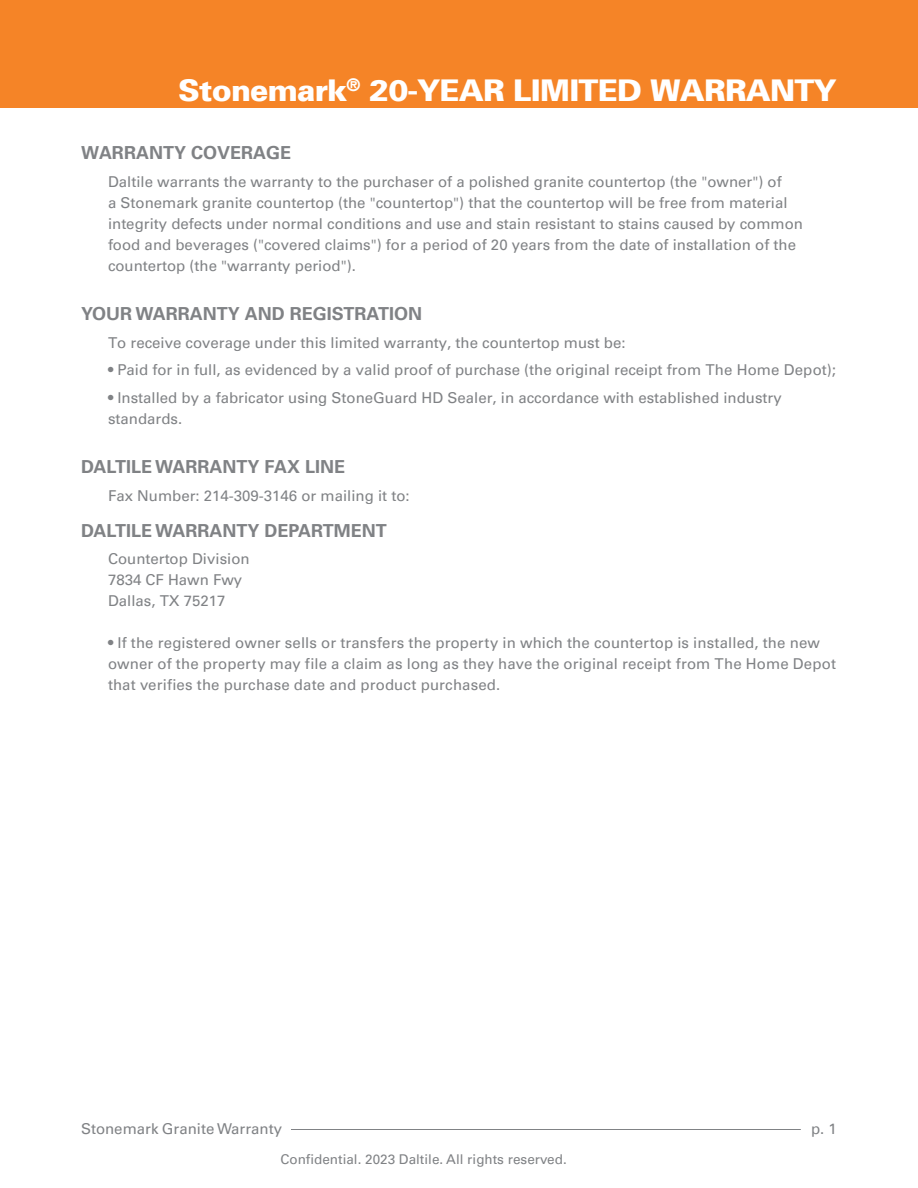
<style>
.page{position:relative;width:918px;height:1188px;background:#fff}
.page>*{position:absolute;margin:0;border:0;box-sizing:border-box;transform-origin:0 0}
.t1{font:900 30px "Univers 75";letter-spacing:-.025em;color:#fff}
.t2{font:700 18px "Univers";color:#808285}
.t3{font:15px/21px "Univers";color:#808285}
.t4{font:13.5px "Univers";color:#808285}
</style>
<div class="page">
<hr style="left:291px;top:1129px;width:510px;height:1px;background:#808285">
<div style="left:0;top:0;width:918px;height:108px;background:#f58427"></div>
<h1 class="t1" style="left:178px;top:71px;width:660px">Stonemark<sup>®</sup> 20-YEAR LIMITED WARRANTY</h1>
<p class="t2" style="left:81px;top:142px;width:212px">WARRANTY COVERAGE</p>
<p class="t3" style="left:108px;top:171px;width:697px">Daltile warrants the warranty to the purchaser of a polished granite countertop (the "owner") of<br>a Stonemark granite countertop (the "countertop") that the countertop will be free from material integrity defects under normal conditions and use and stain resistant to stains caused by common food and beverages ("covered claims") for a period of 20 years from the date of installation of the countertop (the "warranty period").</p>
<p class="t2" style="left:81px;top:303px;width:343px">YOUR WARRANTY AND REGISTRATION</p>
<p class="t3" style="left:108px;top:332px;width:519px">To receive coverage under this limited warranty, the countertop must be:</p>
<p class="t3" style="left:108px;top:360px;width:730px">• Paid for in full, as evidenced by a valid proof of purchase (the original receipt from The Home Depot);</p>
<p class="t3" style="left:108px;top:387px;width:675px">• Installed by a fabricator using StoneGuard HD Sealer, in accordance with established industry standards.</p>
<p class="t2" style="left:81px;top:456px;width:266px">DALTILE WARRANTY FAX LINE</p>
<p class="t3" style="left:108px;top:485px;width:303px">Fax Number: 214-309-3146 or mailing it to:</p>
<p class="t2" style="left:81px;top:519px;width:307px">DALTILE WARRANTY DEPARTMENT</p>
<p class="t3" style="left:108px;top:548px;width:143px">Countertop Division<br>7834 CF Hawn Fwy<br>Dallas, TX 75217</p>
<p class="t3" style="left:108px;top:632px;width:730px">• If the registered owner sells or transfers the property in which the countertop is installed, the new owner of the property may file a claim as long as they have the original receipt from The Home Depot that verifies the purchase date and product purchased.</p>
<p class="t3" style="left:81px;top:1118px;width:203px">Stonemark Granite Warranty</p>
<p class="t3" style="left:811px;top:1118px;width:27px">p. 1</p>
<p class="t4" style="left:280px;top:1151px;width:288px">Confidential. 2023 Daltile. All rights reserved.</p>
</div>
